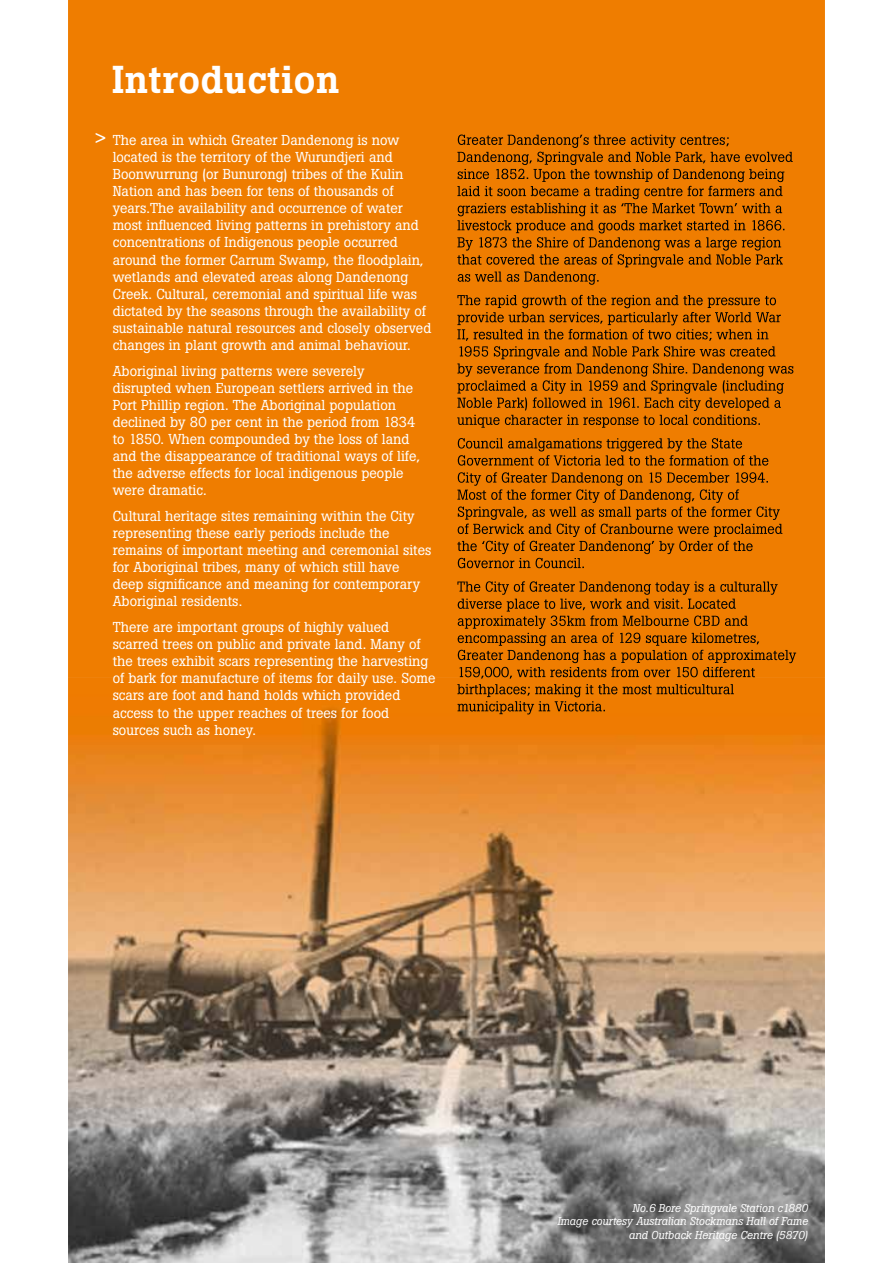
<style>
.page{position:relative;width:893px;height:1263px;background:#fff}
.page>*{position:absolute;margin:0;border:0;box-sizing:border-box;transform-origin:0 0}
.t1{font:500 38.55px "Boton";letter-spacing:.02em;color:#fff}
.t2{font:14.25px/17.1px "Boton";color:#fff}
.t3{font:italic 11.25px/13.5px "Boton";color:#fff;text-align:right}
</style>
<div class="page">
<div style="left:68px;top:0;width:757px;height:677px;background:#ef7d00"></div>
<img style="left:68px;top:677px;width:757px;height:586px">
<img style="left:458px;top:134px;width:271px;height:14px">
<img style="left:457px;top:152px;width:336px;height:13px">
<img style="left:458px;top:169px;width:326px;height:13px">
<img style="left:457px;top:186px;width:326px;height:13px">
<img style="left:458px;top:203px;width:324px;height:13px">
<img style="left:457px;top:220px;width:328px;height:13px">
<img style="left:457px;top:237px;width:324px;height:14px">
<img style="left:457px;top:254px;width:326px;height:14px">
<img style="left:458px;top:272px;width:142px;height:13px">
<img style="left:457px;top:295px;width:320px;height:13px">
<img style="left:457px;top:312px;width:324px;height:13px">
<img style="left:457px;top:329px;width:312px;height:12px">
<img style="left:460px;top:346px;width:316px;height:14px">
<img style="left:457px;top:363px;width:337px;height:14px">
<img style="left:457px;top:380px;width:327px;height:14px">
<img style="left:457px;top:397px;width:324px;height:14px">
<img style="left:457px;top:415px;width:304px;height:13px">
<img style="left:458px;top:438px;width:285px;height:13px">
<img style="left:458px;top:455px;width:311px;height:11px">
<img style="left:458px;top:472px;width:311px;height:14px">
<img style="left:457px;top:489px;width:282px;height:14px">
<img style="left:458px;top:506px;width:322px;height:14px">
<img style="left:458px;top:524px;width:325px;height:13px">
<img style="left:457px;top:541px;width:296px;height:13px">
<img style="left:458px;top:558px;width:126px;height:10px">
<img style="left:457px;top:581px;width:321px;height:14px">
<img style="left:458px;top:599px;width:278px;height:13px">
<img style="left:458px;top:615px;width:290px;height:14px">
<img style="left:458px;top:633px;width:302px;height:13px">
<img style="left:458px;top:650px;width:338px;height:13px">
<img style="left:460px;top:667px;width:295px;height:10px">
<img style="left:460px;top:677px;width:295px;height:2px">
<img style="left:457px;top:684px;width:277px;height:13px">
<img style="left:458px;top:701px;width:147px;height:13px">
<h1 class="t1" style="left:112px;top:56px;width:229px">Introduction</h1>
<p class="t2" style="left:113px;top:131px;width:320px;text-indent:-17px"><sup>&gt;</sup> The area in which Greater Dandenong is now located is the territory of the Wurundjeri and Boonwurrung (or Bunurong) tribes of the Kulin Nation and has been for tens of thousands of years.The availability and occurrence of water most influenced living patterns in prehistory and concentrations of Indigenous people occurred around the former Carrum Swamp, the floodplain, wetlands and elevated areas along Dandenong Creek. Cultural, ceremonial and spiritual life was dictated by the seasons through the availability of sustainable natural resources and closely observed changes in plant growth and animal behaviour.</p>
<p class="t2" style="left:113px;top:362px;width:309px">Aboriginal living patterns were severely disrupted when European settlers arrived in the Port Phillip region. The Aboriginal population declined by 80 per cent in the period from 1834 to 1850. When compounded by the loss of land and the disappearance of traditional ways of life, the adverse effects for local indigenous people were dramatic.</p>
<p class="t2" style="left:113px;top:507px;width:320px">Cultural heritage sites remaining within the City representing these early periods include the remains of important meeting and ceremonial sites for Aboriginal tribes, many of which still have deep significance and meaning for contemporary Aboriginal residents.</p>
<p class="t2" style="left:113px;top:618px;width:324px">There are important groups of highly valued scarred trees on public and private land. Many of the trees exhibit scars representing the harvesting of bark for manufacture of items for daily use. Some scars are foot and hand holds which provided access to the upper reaches of trees for food sources such as honey.</p>
<p class="t3" style="left:557px;top:1201px;width:252px">No.6 Bore Springvale Station c1880<br>Image courtesy Australian Stockmans Hall of Fame and Outback Heritage Centre (5870)</p>
</div>
